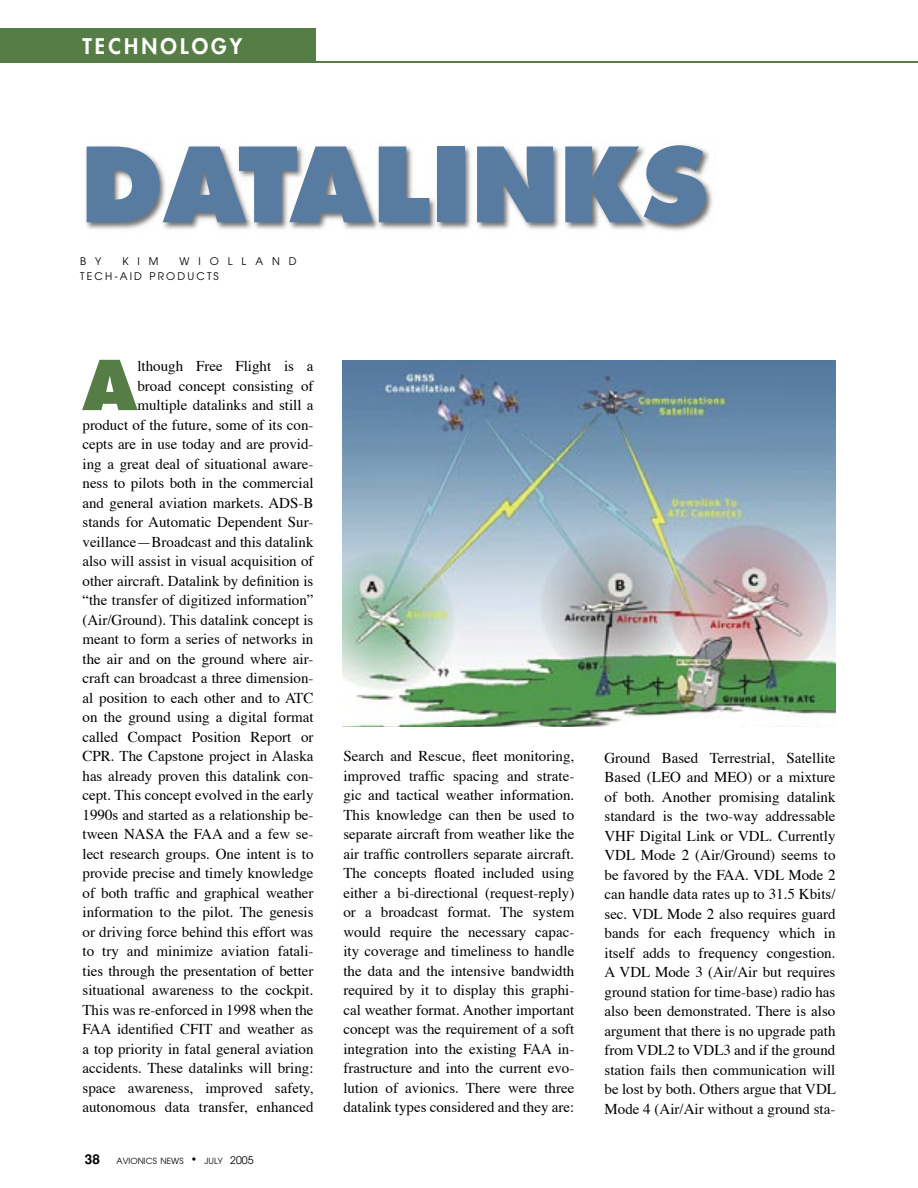
<style>
.page{position:relative;width:918px;height:1188px;background:#fff}
.page>*{position:absolute;margin:0;border:0;box-sizing:border-box;transform-origin:0 0}
.t1{font:800 100.5px "Futura";color:#587ca1}
.t2{font:800 66.75px "Futura";color:#567d45}
.t3{font:800 21px "Futura";letter-spacing:.15em;color:#fff}
.t4{font:15px/19.5px "Times";color:#000;text-align:justify}
.t5{font:10.5px/15px "Avant Garde";letter-spacing:.2em;color:#000}
.t6{font:8.4px "Avant Garde";color:#000}
.s1{font-family:"Helvetica";font-weight:700;font-size:13.5px}
.s2{font-size:10.5px}
</style>
<div class="page">
<img style="left:86px;top:145px;width:627px;height:86px">
<div style="left:0;top:28px;width:316px;height:34px;background:#567d45"></div>
<hr style="left:0;top:62px;width:918px;height:1px;background:#567d45">
<img style="left:342px;top:360px;width:494px;height:367px">
<h3 class="t3" style="left:82px;top:33px;width:161px">TECHNOLOGY</h3>
<h1 class="t1" style="left:80px;top:121px;width:629px">DATALINKS</h1>
<p class="t5" style="left:80px;top:254px;width:23px">B Y</p>
<p class="t5" style="left:122px;top:254px;width:38px">KIM</p>
<p class="t5" style="left:80px;top:254px;width:218px;text-indent:99px">WIOLLAND<br>TECH-AID PRODUCTS</p>
<h2 class="t2" style="left:82px;top:343px;width:56px">A</h2>
<p class="t4" style="left:82px;top:357px;width:233px;text-align:right">lthough Free Flight is a<br>broad concept consisting of<br>multiple datalinks and still a<br>product of the future, some of its con&shy;cepts are in use today and are provid&shy;ing a great deal of situational aware&shy;ness to pilots both in the commercial and general aviation markets. ADS-B stands for Automatic Dependent Sur&shy;veillance—Broadcast and this datalink also will assist in visual acquisition of other aircraft. Datalink by definition is “the transfer of digitized information” (Air/Ground). This datalink concept is meant to form a series of networks in the air and on the ground where air&shy;craft can broadcast a three dimension&shy;al position to each other and to ATC on the ground using a digital format called Compact Position Report or CPR. The Capstone project in Alaska has already proven this datalink con&shy;cept. This concept evolved in the early 1990s and started as a relationship be&shy;tween NASA the FAA and a few se&shy;lect research groups. One intent is to provide precise and timely knowledge of both traffic and graphical weather information to the pilot. The genesis or driving force behind this effort was to try and minimize aviation fatali&shy;ties through the presentation of better situational awareness to the cockpit.<br>This was re-enforced in 1998 when the FAA identified CFIT and weather as a top priority in fatal general aviation accidents. These datalinks will bring: space awareness, improved safety, autonomous data transfer, enhanced</p>
<p class="t6" style="left:85px;top:1156px;width:170px"><span class="s1">38</span> AVIONICS NEWS <span class="s2">•</span> JULY <span class="s2">2005</span></p>
<p class="t4" style="left:343px;top:747px;width:233px">Search and Rescue, fleet monitoring, improved traffic spacing and strate&shy;gic and tactical weather information.<br>This knowledge can then be used to separate aircraft from weather like the air traffic controllers separate aircraft.<br>The concepts floated included using either a bi-directional (request-reply) or a broadcast format. The system would require the necessary capac&shy;ity coverage and timeliness to handle the data and the intensive bandwidth required by it to display this graphi&shy;cal weather format. Another important concept was the requirement of a soft integration into the existing FAA in&shy;frastructure and into the current evo&shy;lution of avionics. There were three datalink types considered and they are:</p>
<p class="t4" style="left:604px;top:749px;width:233px">Ground Based Terrestrial, Satellite Based (LEO and MEO) or a mixture of both. Another promising datalink standard is the two-way addressable VHF Digital Link or VDL. Currently VDL Mode 2 (Air/Ground) seems to be favored by the FAA. VDL Mode 2 can handle data rates up to 31.5 Kbits/ sec. VDL Mode 2 also requires guard bands for each frequency which in itself adds to frequency congestion.<br>A VDL Mode 3 (Air/Air but requires ground station for time-base) radio has also been demonstrated. There is also argument that there is no upgrade path from VDL2 to VDL3 and if the ground station fails then communication will be lost by both. Others argue that VDL Mode 4 (Air/Air without a ground sta-</p>
</div>
